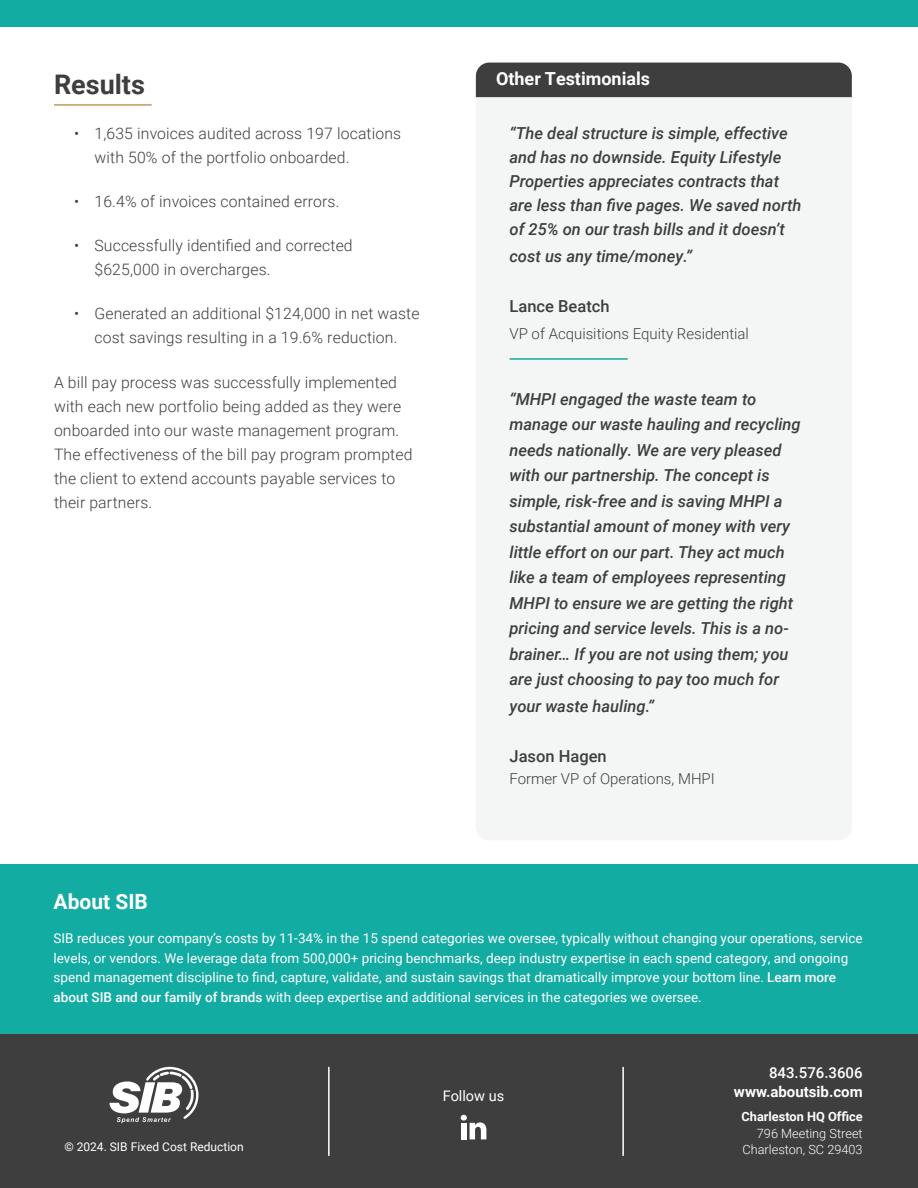
<style>
.page{position:relative;width:918px;height:1188px;background:#fff}
.page>*{position:absolute;margin:0;border:0;box-sizing:border-box;transform-origin:0 0}
.CCA_CE_-_Subtitle{font:700 27px "Roboto";color:#3e3e3f}
.t1{font:700 21px "Roboto";color:#fff}
.t2{font:700 18px "Roboto";color:#fff}
.SIB_CE_-Quote_Blue{font:italic 500 16.5px/25.5px "Roboto";color:#3e3e3f}
.SIB_CE_-_Paragraph{font:500 16.5px "Roboto";color:#3e3e3f}
.Vector_CE_-_Paragraph{font:300 15.75px/24px "Roboto";letter-spacing:.01em;color:#3e3e3f}
.SIB_CE_-_Paragraph-2{font:300 15px "Roboto";color:#3e3e3f}
.t3{font:700 15px "Roboto";color:#fff}
.t4{font:500 15px "Roboto";color:#fff}
.t5{font:14.55px "Roboto";color:#fff}
.t6{font:13.5px/19.5px "Roboto";color:#fff}
.t7{font:300 12.75px/16.5px "Roboto";color:#fff;text-align:right}
.t8{font:700 12.75px "Roboto";color:#fff}
.t9{font:12px "Roboto";color:#fff}
.s1{font-weight:500}
</style>
<div class="page">
<div style="left:0;top:864px;width:918px;height:196px;background:#13aca3"></div>
<div style="left:0;top:0;width:918px;height:27px;background:#13aca3"></div>
<div style="left:0;top:1034px;width:918px;height:154px;background:#3e3e3f"></div>
<svg style="left:461px;top:1115px;width:25px;height:24px"></svg>
<svg style="left:110px;top:1067px;width:89px;height:56px"></svg>
<hr style="left:622px;top:1067px;width:2px;height:89px;background:#fff">
<hr style="left:328px;top:1067px;width:2px;height:89px;background:#fff">
<hr style="left:54px;top:104px;width:98px;height:2px;background:#bf9b5f">
<div style="left:476px;top:62px;width:376px;height:778px;background:#f4f5f5;border-radius:14px"></div>
<hr style="left:510px;top:358px;width:118px;height:2px;background:#1aa89e">
<div style="left:476px;top:63px;width:376px;height:34px;background:#3e3e3f"></div>
<p class="CCA_CE_-_Subtitle" style="left:54px;top:66px;width:92px">Results</p>
<p class="Vector_CE_-_Paragraph" style="left:94px;top:120px;width:308px;text-indent:-20px">• 1,635 invoices audited across 197 locations with 50% of the portfolio onboarded.</p>
<p class="Vector_CE_-_Paragraph" style="left:74px;top:189px;width:267px">• 16.4% of invoices contained errors.</p>
<p class="Vector_CE_-_Paragraph" style="left:94px;top:233px;width:260px;text-indent:-20px">• Successfully identified and corrected $625,000 in overcharges.</p>
<p class="Vector_CE_-_Paragraph" style="left:74px;top:301px;width:347px;text-align:center">• Generated an additional $124,000 in net waste cost savings resulting in a 19.6% reduction.</p>
<p class="Vector_CE_-_Paragraph" style="left:54px;top:369px;width:360px">A bill pay process was successfully implemented with each new portfolio being added as they were onboarded into our waste management program.<br>The effectiveness of the bill pay program prompted the client to extend accounts payable services to their partners.</p>
<p class="t2" style="left:496px;top:66px;width:156px">Other Testimonials</p>
<p class="SIB_CE_-Quote_Blue" style="left:510px;top:121px;width:294px;line-height:24px">“The deal structure is simple, effective and has no downside. Equity Lifestyle Properties appreciates contracts that are less than five pages. We saved north of 25% on our trash bills and it doesn’t</p>
<p class="SIB_CE_-Quote_Blue" style="left:510px;top:243px;width:184px">cost us any time/money.”</p>
<p class="SIB_CE_-_Paragraph" style="left:510px;top:294px;width:102px">Lance Beatch</p>
<p class="SIB_CE_-_Paragraph-2" style="left:510px;top:323px;width:241px">VP of Acquisitions Equity Residential</p>
<p class="SIB_CE_-Quote_Blue" style="left:510px;top:386px;width:293px">“MHPI engaged the waste team to manage our waste hauling and recycling needs nationally. We are very pleased with our partnership. The concept is simple, risk-free and is saving MHPI a substantial amount of money with very little effort on our part. They act much like a team of employees representing MHPI to ensure we are getting the right pricing and service levels. This is a no&shy;brainer… If you are not using them; you are just choosing to pay too much for</p>
<p class="SIB_CE_-Quote_Blue" style="left:510px;top:693px;width:146px">your waste hauling.”</p>
<p class="SIB_CE_-_Paragraph" style="left:510px;top:744px;width:99px">Jason Hagen</p>
<p class="SIB_CE_-_Paragraph-2" style="left:510px;top:769px;width:207px">Former VP of Operations, MHPI</p>
<p class="t1" style="left:54px;top:886px;width:96px">About SIB</p>
<p class="t6" style="left:54px;top:928px;width:811px">SIB reduces your company’s costs by 11-34% in the 15 spend categories we oversee, typically without changing your operations, service levels, or vendors. We leverage data from 500,000+ pricing benchmarks, deep industry expertise in each spend category, and ongoing spend management discipline to find, capture, validate, and sustain savings that dramatically improve your bottom line. <span class="s1">Learn more about SIB and our family of brands</span> with deep expertise and additional services in the categories we oversee.</p>
<p class="t9" style="left:64px;top:1138px;width:181px">© 2024. SIB Fixed Cost Reduction</p>
<p class="t5" style="left:443px;top:1085px;width:63px">Follow us</p>
<p class="t4" style="left:769px;top:1062px;width:95px">843.576.3606</p>
<p class="t3" style="left:734px;top:1081px;width:130px">www.aboutsib.com</p>
<p class="t8" style="left:742px;top:1108px;width:123px">Charleston HQ Office</p>
<p class="t7" style="left:743px;top:1124px;width:122px">796 Meeting Street<br>Charleston, SC 29403</p>
</div>
